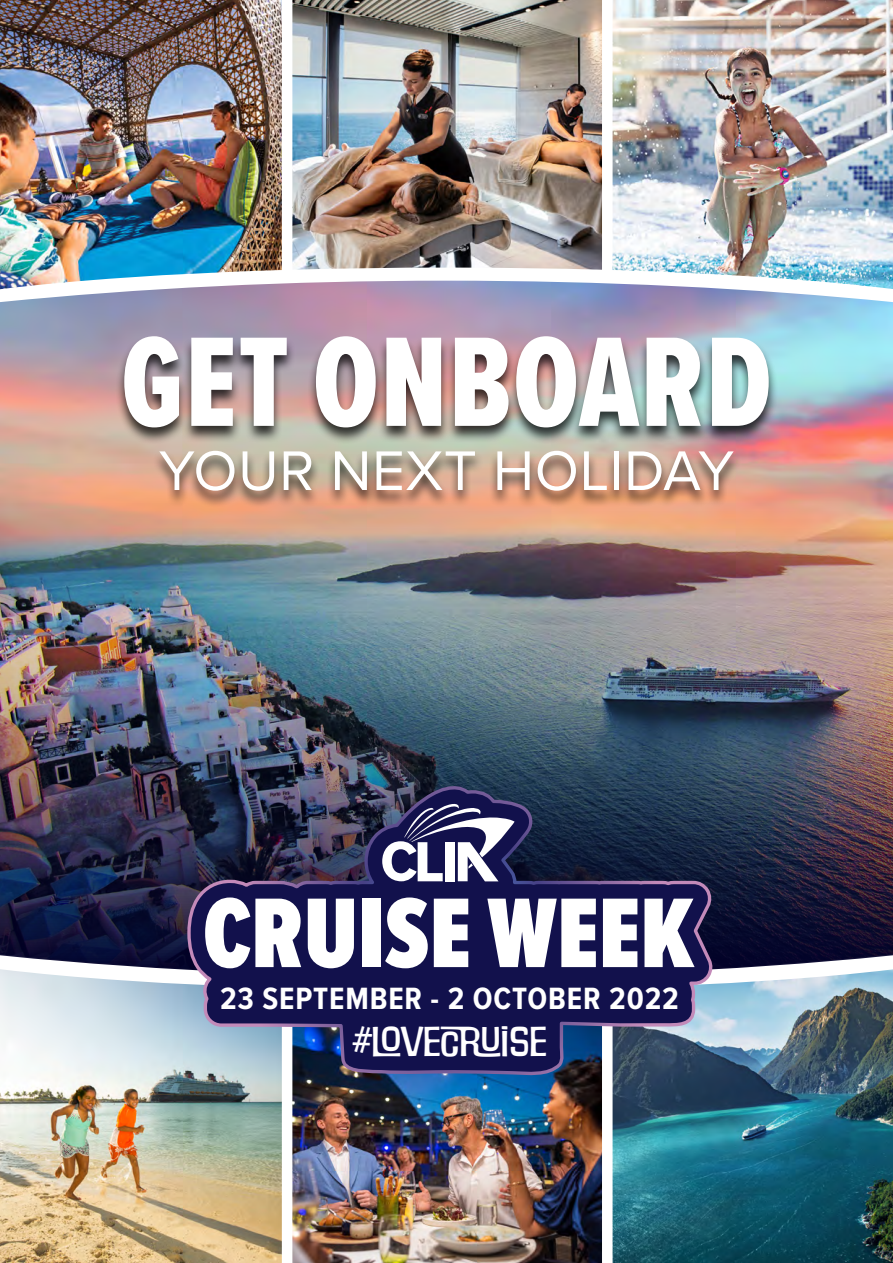
<style>
.page{position:relative;width:893px;height:1263px;background:#fff}
.page>*{position:absolute;margin:0;border:0;box-sizing:border-box;transform-origin:0 0}
.t1{font:132.15px "Proxima Nova Ex Cn Extrabld";letter-spacing:.01em;color:#fff}
.t2{font:900 102.6px "Proxima Nova Ex Cn";color:#fff}
.t3{font:57.9px "Proxima Nova";letter-spacing:.01em;color:#fff}
.t4{font:46.35px "Filmotype Maxwell";color:#fff}
.t5{font:700 31.95px "Proxima Nova Cond";letter-spacing:.025em;color:#fff}
</style>
<div class="page">
<img style="left:613px;top:977px;width:280px;height:286px">
<img style="left:292px;top:1077px;width:310px;height:186px">
<img style="left:0;top:977px;width:282px;height:286px">
<img style="left:0;top:0;width:282px;height:282px">
<img style="left:292px;top:0;width:310px;height:270px">
<img style="left:613px;top:0;width:280px;height:282px">
<img style="left:0;top:282px;width:893px;height:695px">
<div style="left:115px;top:335px;width:663px;height:110px;background:#000;opacity:.75"></div>
<div style="left:151px;top:450px;width:591px;height:58px;background:#000;opacity:.75"></div>
<svg style="left:186px;top:782px;width:527px;height:295px;background:#252a58"></svg>
<svg style="left:355px;top:1034px;width:15px;height:12px"></svg>
<svg style="left:391px;top:1053px;width:10px;height:3px"></svg>
<svg style="left:494px;top:1026px;width:14px;height:21px"></svg>
<svg style="left:515px;top:1040px;width:7px;height:8px"></svg>
<svg style="left:543px;top:1027px;width:3px;height:29px"></svg>
<svg style="left:221px;top:989px;width:1px;height:20px"></svg>
<svg style="left:383px;top:988px;width:3px;height:10px"></svg>
<svg style="left:401px;top:988px;width:1px;height:21px"></svg>
<svg style="left:432px;top:1000px;width:6px;height:3px"></svg>
<svg style="left:497px;top:988px;width:30px;height:12px"></svg>
<svg style="left:534px;top:987px;width:11px;height:15px"></svg>
<svg style="left:561px;top:988px;width:4px;height:9px"></svg>
<svg style="left:580px;top:988px;width:1px;height:21px"></svg>
<svg style="left:594px;top:988px;width:5px;height:12px"></svg>
<svg style="left:628px;top:991px;width:32px;height:18px"></svg>
<svg style="left:675px;top:989px;width:2px;height:20px"></svg>
<svg style="left:346px;top:801px;width:169px;height:100px"></svg>
<h1 class="t1" style="left:121px;top:286px;width:652px">GET ONBOARD</h1>
<h3 class="t3" style="left:159px;top:427px;width:577px">YOUR NEXT HOLIDAY</h3>
<h2 class="t2" style="left:203px;top:858px;width:492px">CRUISE WEEK</h2>
<p class="t5" style="left:220px;top:975px;width:460px">23 SEPTEMBER - 2 OCTOBER 2022</p>
<h3 class="t4" style="left:354px;top:1016px;width:195px">#LOVECRUISE</h3>
</div>
